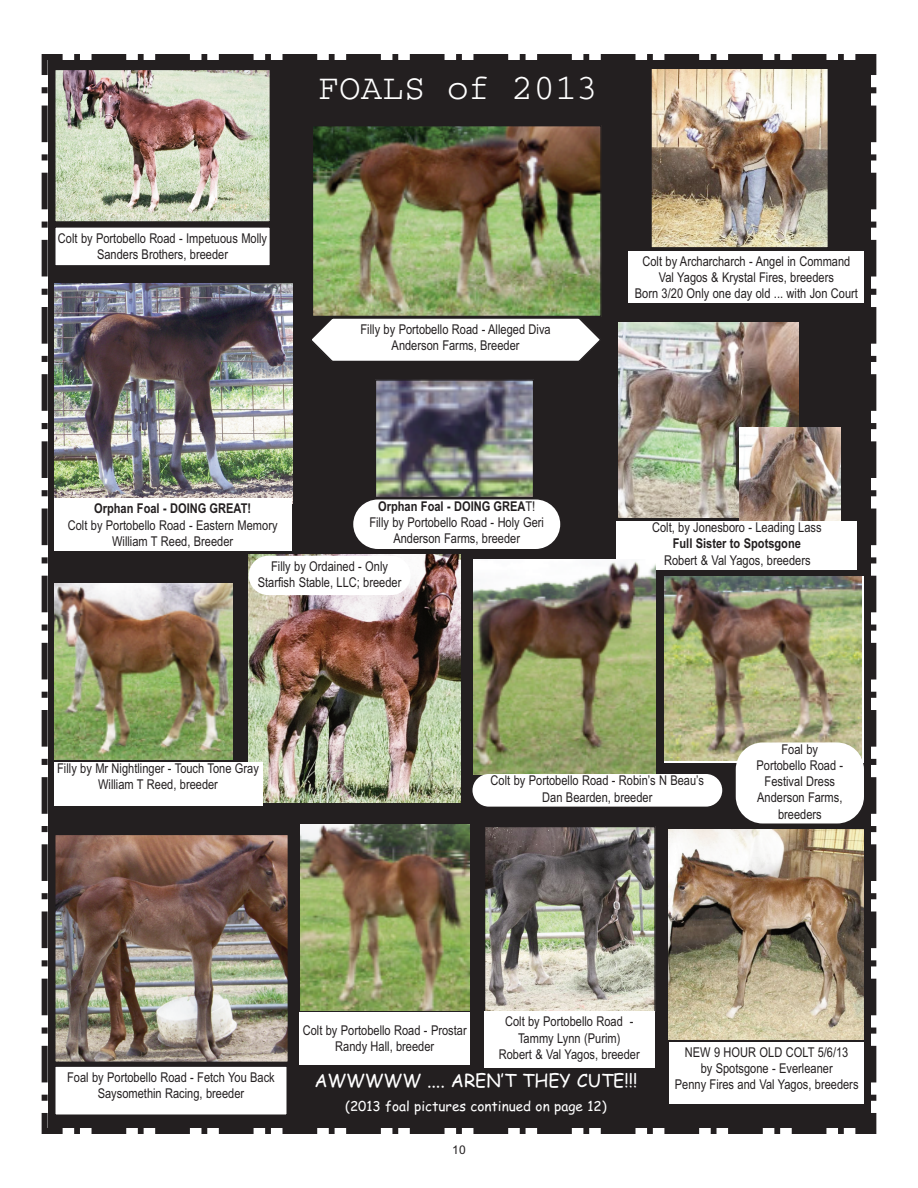
<style>
.page{position:relative;width:918px;height:1188px;background:#fff}
.page>*{position:absolute;margin:0;border:0;box-sizing:border-box;transform-origin:0 0}
.t1{font:36px "Courier";color:#fff}
.t2{font:18px "Comic Sans MS";color:#fff}
.t3{font:13.5px/16.2px "Arial Narrow";color:#231f20;text-align:center}
.t4{font:700 13.5px "Arial Narrow";color:#231f20}
.t5{font:13.5px "Comic Sans MS";color:#fff}
.t6{font:12px "Arial";color:#231f20}
.s1{font-weight:700}
</style>
<div class="page">
<img style="left:41px;top:54px;width:836px;height:1080px">
<div style="left:629px;top:251px;width:235px;height:52px;background:#fff"></div>
<div style="left:55px;top:1066px;width:232px;height:49px;background:#fff"></div>
<div style="left:54px;top:1065px;width:234px;height:51px;border:2px solid #231f20"></div>
<div style="left:484px;top:1011px;width:171px;height:57px;background:#fff"></div>
<img style="left:54px;top:284px;width:239px;height:220px">
<img style="left:619px;top:323px;width:180px;height:195px">
<div style="left:54px;top:498px;width:237px;height:53px;background:#fff"></div>
<div style="left:299px;top:1012px;width:171px;height:53px;background:#fff"></div>
<img style="left:300px;top:825px;width:169px;height:185px">
<div style="left:353px;top:500px;width:207px;height:49px;background:#fff;border-radius:25px"></div>
<img style="left:739px;top:428px;width:101px;height:93px">
<div style="left:617px;top:521px;width:240px;height:48px;background:#fff"></div>
<img style="left:54px;top:584px;width:179px;height:175px">
<img style="left:249px;top:555px;width:211px;height:247px">
<img style="left:665px;top:576px;width:197px;height:184px">
<div style="left:736px;top:742px;width:128px;height:82px;background:#fff;border-radius:27px"></div>
<div style="left:249px;top:556px;width:162px;height:39px;background:#fff;border-radius:20px"></div>
<div style="left:54px;top:762px;width:208px;height:44px;background:#fff"></div>
<img style="left:474px;top:559px;width:182px;height:215px">
<div style="left:472px;top:774px;width:250px;height:33px;background:#fff;border-radius:16px"></div>
<div style="left:669px;top:1042px;width:195px;height:62px;background:#fff"></div>
<img style="left:668px;top:829px;width:196px;height:211px">
<p class="t3" style="left:58px;top:230px;width:211px">Colt by Portobello Road - Impetuous Molly<br>Sanders Brothers, breeder</p>
<h1 class="t1" style="left:318px;top:77px;width:282px">FOALS of 2013</h1>
<p class="t3" style="left:361px;top:321px;width:192px">Filly by Portobello Road - Alleged Diva<br>Anderson Farms, Breeder</p>
<p class="t3" style="left:635px;top:253px;width:225px">Colt by Archarcharch - Angel in Command<br>Val Yagos &amp; Krystal Fires, breeders<br>Born 3/20 Only one day old ... with Jon Court</p>
<p class="t4" style="left:94px;top:501px;width:158px">Orphan Foal - DOING GREAT!</p>
<p class="t3" style="left:68px;top:517px;width:211px">Colt by Portobello Road - Eastern Memory<br>William T Reed, Breeder</p>
<p class="t3" style="left:369px;top:498px;width:176px"><span class="s1">Orphan Foal - DOING GREA</span>T!<br>Filly by Portobello Road - Holy Geri<br>Anderson Farms, breeder</p>
<p class="t3" style="left:258px;top:558px;width:145px">Filly by Ordained - Only<br>Starfish Stable, LLC; breeder</p>
<p class="t3" style="left:652px;top:519px;width:171px">Colt, by Jonesboro - Leading Lass</p>
<p class="t4" style="left:673px;top:536px;width:130px">Full Sister to Spotsgone</p>
<p class="t3" style="left:664px;top:552px;width:148px">Robert &amp; Val Yagos, breeders</p>
<p class="t3" style="left:57px;top:760px;width:203px">Filly by Mr Nightlinger - Touch Tone Gray<br>William T Reed, breeder</p>
<p class="t3" style="left:491px;top:773px;width:215px">Colt by Portobello Road - Robin’s N Beau’s<br>Dan Bearden, breeder</p>
<p class="t3" style="left:756px;top:741px;width:88px">Foal by<br>Portobello Road -<br>Festival Dress<br>Anderson Farms, breeders</p>
<p class="t3" style="left:67px;top:1069px;width:209px">Foal by Portobello Road - Fetch You Back<br>Saysomethin Racing, breeder</p>
<p class="t3" style="left:499px;top:1014px;width:142px">Colt by Portobello Road -<br>Tammy Lynn (Purim)<br>Robert &amp; Val Yagos, breeder</p>
<p class="t3" style="left:303px;top:1022px;width:165px">Colt by Portobello Road - Prostar<br>Randy Hall, breeder</p>
<p class="t3" style="left:685px;top:1044px;width:165px">NEW 9 HOUR OLD COLT 5/6/13 by Spotsgone - Everleaner</p>
<h2 class="t2" style="left:314px;top:1070px;width:325px">AWWWWW .... AREN’T THEY CUTE!!!</h2>
<p class="t3" style="left:675px;top:1076px;width:185px">Penny Fires and Val Yagos, breeders</p>
<p class="t5" style="left:345px;top:1098px;width:263px">(2013 foal pictures continued on page 12)</p>
<p class="t6" style="left:452px;top:1143px;width:15px">10</p>
</div>
